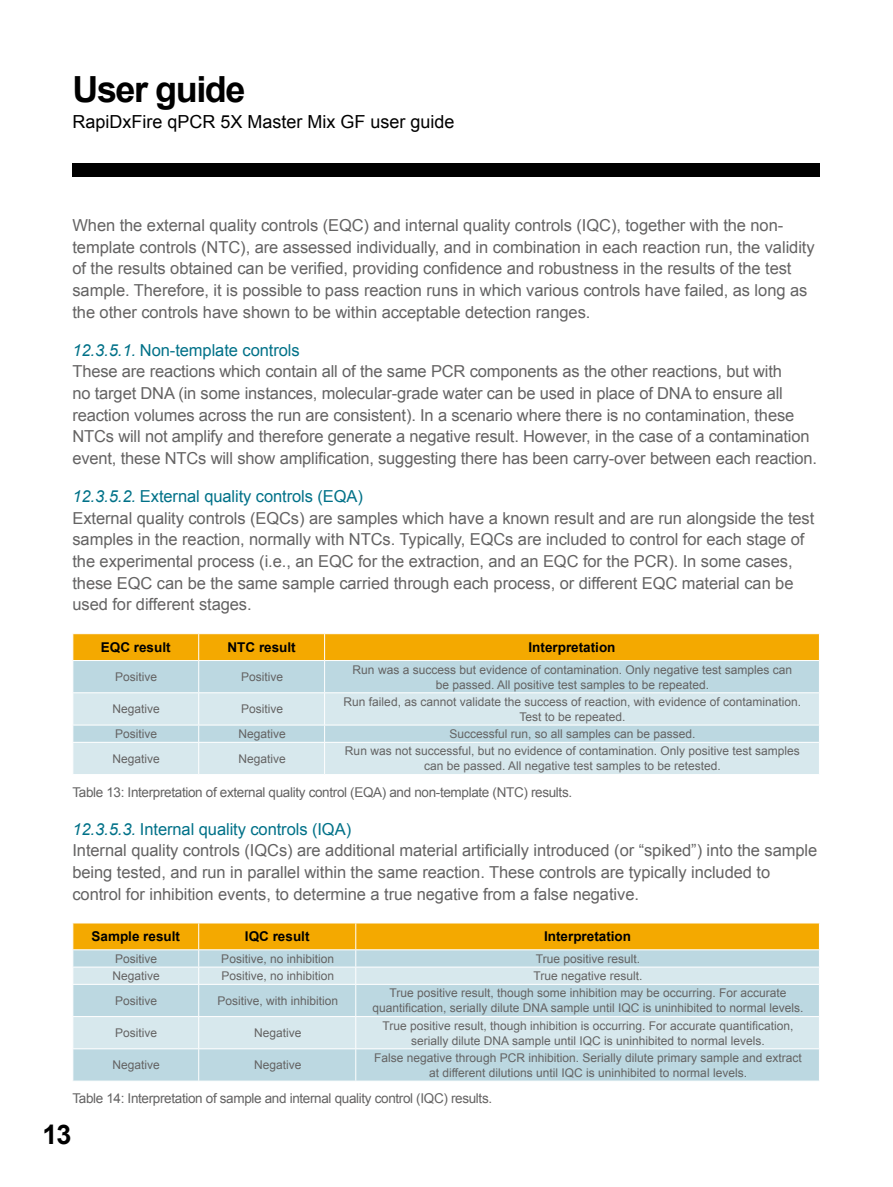
<style>
.page{position:relative;width:893px;height:1187px;background:#fff}
.page>*{position:absolute;margin:0;border:0;box-sizing:border-box;transform-origin:0 0}
.t1{font:700 36px "Arial";letter-spacing:-.04em;color:#000}
.t2{font:700 27px "Arial";color:#000}
.t3{font:18px "Arial";color:#000}
.t4{font:16.5px/21.6px "Arial";letter-spacing:-.005em;color:#646363}
.t5{font:13.5px "Arial";letter-spacing:-.025em;color:#646363}
.t6{font:700 13.5px "Arial";color:#000}
.t7{font:12px/15px "Arial";color:#646363;text-align:center}
.s1{font-style:italic;color:#007188}
.s2{color:#007188}
</style>
<div class="page">
<div style="left:72px;top:163px;width:748px;height:13px;background:#000"></div>
<div style="left:73px;top:661px;width:746px;height:31px;background:#bcd8e1"></div>
<svg style="left:73px;top:693px;width:746px;height:81px;background:#d2e5ea"></svg>
<svg style="left:72px;top:633px;width:748px;height:27px;background:#f4ad0c"></svg>
<hr style="left:198px;top:661px;width:1px;height:31px;background:#fff">
<hr style="left:324px;top:661px;width:1px;height:31px;background:#fff">
<hr style="left:198px;top:693px;width:1px;height:31px;background:#fff">
<hr style="left:324px;top:693px;width:1px;height:31px;background:#fff">
<hr style="left:72px;top:724px;width:127px;height:1px;background:#fff">
<hr style="left:199px;top:724px;width:126px;height:1px;background:#fff">
<svg style="left:198px;top:725px;width:1px;height:17px"></svg>
<hr style="left:325px;top:724px;width:495px;height:1px;background:#fff">
<svg style="left:324px;top:725px;width:1px;height:17px"></svg>
<hr style="left:72px;top:742px;width:127px;height:1px;background:#fff">
<hr style="left:199px;top:742px;width:126px;height:1px;background:#fff">
<hr style="left:198px;top:742px;width:1px;height:32px;background:#fff">
<hr style="left:325px;top:742px;width:495px;height:1px;background:#fff">
<hr style="left:324px;top:742px;width:1px;height:32px;background:#fff">
<div style="left:73px;top:1049px;width:746px;height:31px;background:#bcd8e1"></div>
<svg style="left:73px;top:985px;width:746px;height:63px;background:#c9e0e7"></svg>
<svg style="left:72px;top:923px;width:748px;height:60px;background:#deca86"></svg>
<hr style="left:198px;top:984px;width:1px;height:32px;background:#fff">
<hr style="left:355px;top:984px;width:1px;height:32px;background:#fff">
<hr style="left:72px;top:1016px;width:127px;height:1px;background:#fff">
<hr style="left:199px;top:1016px;width:157px;height:1px;background:#fff">
<hr style="left:198px;top:1016px;width:1px;height:32px;background:#fff">
<hr style="left:356px;top:1016px;width:464px;height:1px;background:#fff">
<hr style="left:355px;top:1016px;width:1px;height:32px;background:#fff">
<hr style="left:198px;top:1049px;width:1px;height:31px;background:#fff">
<hr style="left:355px;top:1049px;width:1px;height:31px;background:#fff">
<h1 class="t1" style="left:72px;top:65px;width:175px">User guide</h1>
<p class="t3" style="left:72px;top:110px;width:384px">RapiDxFire qPCR 5X Master Mix GF user guide</p>
<p class="t4" style="left:72px;top:215px;width:744px">When the external quality controls (EQC) and internal quality controls (IQC), together with the non&shy;template controls (NTC), are assessed individually, and in combination in each reaction run, the validity of the results obtained can be verified, providing confidence and robustness in the results of the test sample. Therefore, it is possible to pass reaction runs in which various controls have failed, as long as the other controls have shown to be within acceptable detection ranges.</p>
<p class="t4" style="left:72px;top:339px;width:746px"><span class="s1">12.3.5.1.</span> <span class="s2">Non-template controls<br></span>These are reactions which contain all of the same PCR components as the other reactions, but with<br>no target DNA (in some instances, molecular-grade water can be used in place of DNA to ensure all reaction volumes across the run are consistent). In a scenario where there is no contamination, these NTCs will not amplify and therefore generate a negative result. However, in the case of a contamination event, these NTCs will show amplification, suggesting there has been carry-over between each reaction.</p>
<p class="t4" style="left:72px;top:485px;width:743px"><span class="s1">12.3.5.2.</span> <span class="s2">External quality controls (EQA)<br></span>External quality controls (EQCs) are samples which have a known result and are run alongside the test samples in the reaction, normally with NTCs. Typically, EQCs are included to control for each stage of the experimental process (i.e., an EQC for the extraction, and an EQC for the PCR). In some cases, these EQC can be the same sample carried through each process, or different EQC material can be used for different stages.</p>
<p class="t6" style="left:101px;top:638px;width:71px">EQC result</p>
<p class="t6" style="left:228px;top:638px;width:70px">NTC result</p>
<p class="t6" style="left:528px;top:638px;width:89px">Interpretation</p>
<p class="t7" style="left:115px;top:669px;width:44px">Positive</p>
<p class="t7" style="left:241px;top:669px;width:44px">Positive</p>
<p class="t7" style="left:353px;top:662px;width:441px">Run was a success but evidence of contamination. Only negative test samples can be passed. All positive test samples to be repeated.</p>
<p class="t7" style="left:113px;top:701px;width:49px">Negative</p>
<p class="t7" style="left:241px;top:701px;width:44px">Positive</p>
<p class="t7" style="left:344px;top:694px;width:459px">Run failed, as cannot validate the success of reaction, with evidence of contamination.<br>Test to be repeated.</p>
<p class="t7" style="left:115px;top:726px;width:44px">Positive</p>
<p class="t7" style="left:238px;top:726px;width:49px">Negative</p>
<p class="t7" style="left:449px;top:726px;width:248px">Successful run, so all samples can be passed.</p>
<p class="t7" style="left:113px;top:751px;width:49px">Negative</p>
<p class="t7" style="left:238px;top:751px;width:49px">Negative</p>
<p class="t7" style="left:345px;top:743px;width:456px">Run was not successful, but no evidence of contamination. Only positive test samples can be passed. All negative test samples to be retested.</p>
<p class="t5" style="left:72px;top:783px;width:501px">Table 13: Interpretation of external quality control (EQA) and non-template (NTC) results.</p>
<p class="t4" style="left:72px;top:818px;width:746px"><span class="s1">12.3.5.3.</span> <span class="s2">Internal quality controls (IQA)<br></span>Internal quality controls (IQCs) are additional material artificially introduced (or “spiked”) into the sample being tested, and run in parallel within the same reaction. These controls are typically included to control for inhibition events, to determine a true negative from a false negative.</p>
<p class="t6" style="left:91px;top:927px;width:90px">Sample result</p>
<p class="t6" style="left:245px;top:927px;width:66px">IQC result</p>
<p class="t6" style="left:544px;top:927px;width:89px">Interpretation</p>
<p class="t7" style="left:115px;top:951px;width:44px">Positive</p>
<p class="t7" style="left:221px;top:951px;width:114px">Positive, no inhibition</p>
<p class="t7" style="left:536px;top:951px;width:106px">True positive result.</p>
<p class="t7" style="left:113px;top:968px;width:49px">Negative</p>
<p class="t7" style="left:221px;top:968px;width:114px">Positive, no inhibition</p>
<p class="t7" style="left:534px;top:968px;width:110px">True negative result.</p>
<p class="t7" style="left:115px;top:993px;width:44px">Positive</p>
<p class="t7" style="left:217px;top:993px;width:122px">Positive, with inhibition</p>
<p class="t7" style="left:373px;top:985px;width:432px">True positive result, though some inhibition may be occurring. For accurate quantification, serially dilute DNA sample until IQC is uninhibited to normal levels.</p>
<p class="t7" style="left:115px;top:1025px;width:44px">Positive</p>
<p class="t7" style="left:254px;top:1025px;width:49px">Negative</p>
<p class="t7" style="left:382px;top:1017px;width:413px">True positive result, though inhibition is occurring. For accurate quantification, serially dilute DNA sample until IQC is uninhibited to normal levels.</p>
<p class="t7" style="left:113px;top:1057px;width:49px">Negative</p>
<p class="t7" style="left:254px;top:1057px;width:49px">Negative</p>
<p class="t7" style="left:374px;top:1050px;width:429px">False negative through PCR inhibition. Serially dilute primary sample and extract at different dilutions until IQC is uninhibited to normal levels.</p>
<p class="t5" style="left:72px;top:1089px;width:421px">Table 14: Interpretation of sample and internal quality control (IQC) results.</p>
<h2 class="t2" style="left:43px;top:1116px;width:30px">13</h2>
</div>
